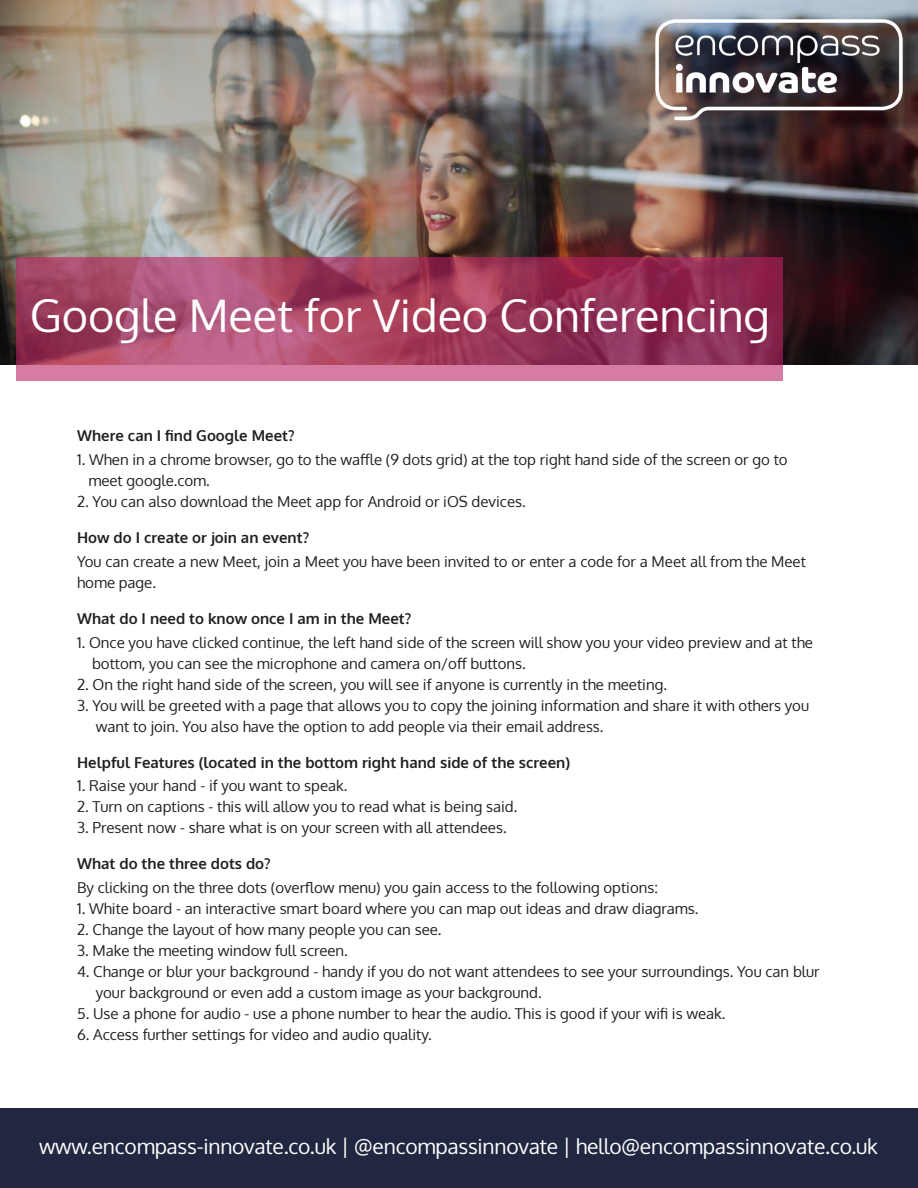
<style>
.page{position:relative;width:918px;height:1188px;background:#fff}
.page>*{position:absolute;margin:0;border:0;box-sizing:border-box;transform-origin:0 0}
.t1{font:45px "Oxygen";color:#fff}
.t2{font:21px "Oxygen";letter-spacing:-.01em;color:#fff}
.t3{font:15px/21px "Oxygen";color:#231f20}
.t4{font:700 15px "Oxygen";color:#231f20}
</style>
<div class="page">
<img style="left:0;top:0;width:918px;height:365px">
<div style="left:0;top:1109px;width:918px;height:79px;background:#212740"></div>
<svg style="left:16px;top:258px;width:767px;height:123px;background:#a54568"></svg>
<img style="left:644px;top:15px;width:264px;height:107px">
<p class="t1" style="left:30px;top:285px;width:742px">Google Meet for Video Conferencing</p>
<p class="t4" style="left:77px;top:427px;width:219px">Where can I find Google Meet?</p>
<p class="t3" style="left:77px;top:450px;width:712px">1. When in a chrome browser, go to the waffle (9 dots grid) at the top right hand side of the screen or go to</p>
<p class="t3" style="left:88px;top:471px;width:123px">meet google.com.</p>
<p class="t3" style="left:77px;top:492px;width:450px">2. You can also download the Meet app for Android or iOS devices.</p>
<p class="t4" style="left:77px;top:529px;width:234px">How do I create or join an event?</p>
<p class="t3" style="left:77px;top:552px;width:730px">You can create a new Meet, join a Meet you have been invited to or enter a code for a Meet all from the Meet home page.</p>
<p class="t4" style="left:77px;top:610px;width:336px">What do I need to know once I am in the Meet?</p>
<p class="t3" style="left:77px;top:633px;width:737px">1. Once you have clicked continue, the left hand side of the screen will show you your video preview and at the</p>
<p class="t3" style="left:92px;top:654px;width:435px">bottom, you can see the microphone and camera on/off buttons.</p>
<p class="t3" style="left:77px;top:675px;width:591px">2. On the right hand side of the screen, you will see if anyone is currently in the meeting.</p>
<p class="t3" style="left:96px;top:696px;width:715px;text-indent:-19px">3. You will be greeted with a page that allows you to copy the joining information and share it with others you want to join. You also have the option to add people via their email address.</p>
<p class="t4" style="left:77px;top:754px;width:495px">Helpful Features (located in the bottom right hand side of the screen)</p>
<p class="t3" style="left:77px;top:775px;width:272px">1. Raise your hand - if you want to speak.</p>
<p class="t3" style="left:77px;top:796px;width:442px">2. Turn on captions - this will allow you to read what is being said.</p>
<p class="t3" style="left:77px;top:817px;width:431px">3. Present now - share what is on your screen with all attendees.</p>
<p class="t4" style="left:77px;top:854px;width:195px">What do the three dots do?</p>
<p class="t3" style="left:77px;top:877px;width:582px">By clicking on the three dots (overflow menu) you gain access to the following options:</p>
<p class="t3" style="left:77px;top:898px;width:623px">1. White board - an interactive smart board where you can map out ideas and draw diagrams.</p>
<p class="t3" style="left:77px;top:919px;width:366px">2. Change the layout of how many people you can see.</p>
<p class="t3" style="left:77px;top:940px;width:272px">3. Make the meeting window full screen.</p>
<p class="t3" style="left:77px;top:961px;width:744px">4. Change or blur your background - handy if you do not want attendees to see your surroundings. You can blur</p>
<p class="t3" style="left:96px;top:982px;width:447px">your background or even add a custom image as your background.</p>
<p class="t3" style="left:77px;top:1003px;width:650px">5. Use a phone for audio - use a phone number to hear the audio. This is good if your wifi is weak.</p>
<p class="t3" style="left:77px;top:1024px;width:356px">6. Access further settings for video and audio quality.</p>
<p class="t2" style="left:39px;top:1132px;width:840px">www.encompass-innovate.co.uk | @encompassinnovate | hello@encompassinnovate.co.uk</p>
</div>
